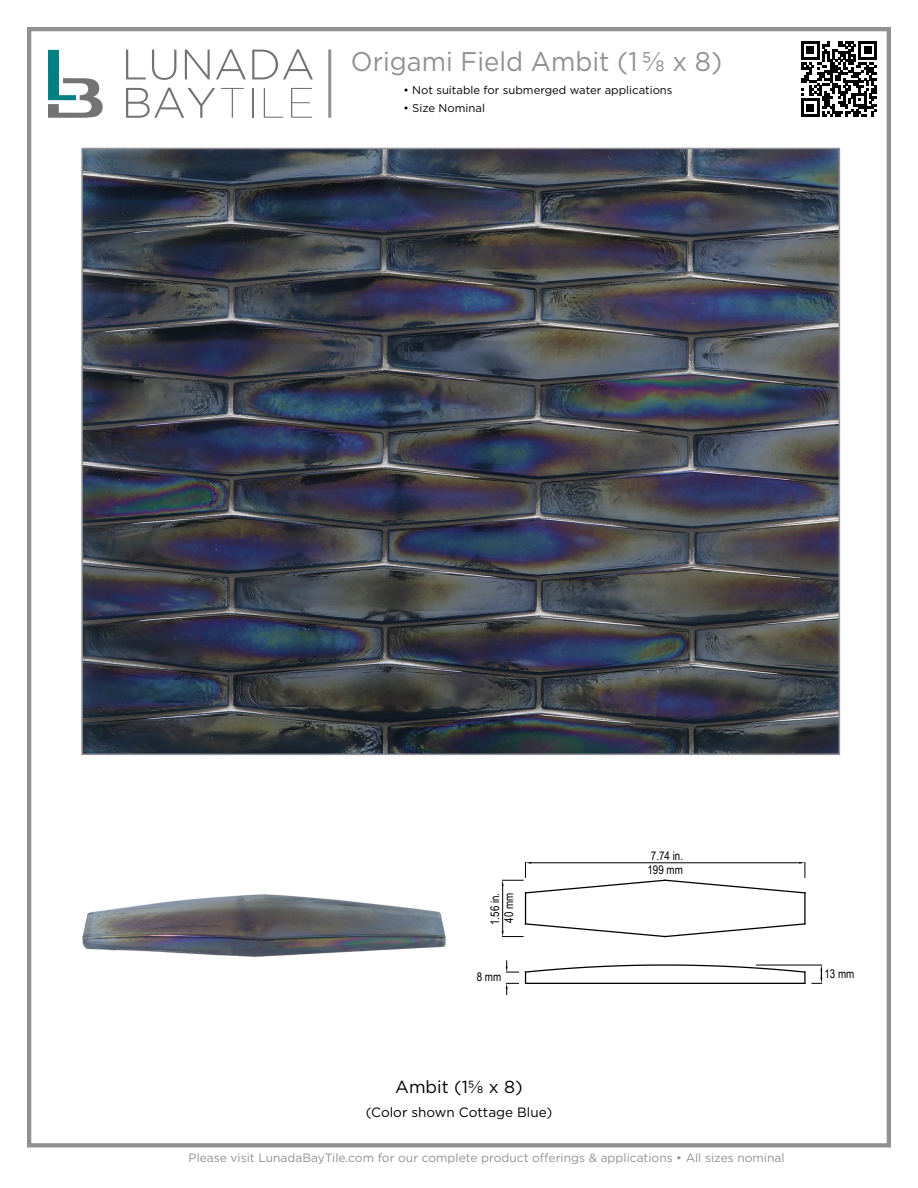
<style>
.page{position:relative;width:918px;height:1188px;background:#fff}
.page>*{position:absolute;margin:0;border:0;box-sizing:border-box;transform-origin:0 0}
.t1{font:27px "Gotham";color:#919195;scale:.95 1}
.t2{font:17.4px "Gotham";color:#000}
.t3{font:13.5px "Gotham";color:#000}
.t4{font:12px "Gotham";color:#919195}
.t5{font:12px "Arial Narrow";color:#000}
.t6{font:11.25px "Gotham";color:#000}
</style>
<div class="page">
<div style="left:27px;top:27px;width:864px;height:1120px;border:4px solid #919195"></div>
<svg style="left:126px;top:50px;width:20px;height:29px"></svg>
<svg style="left:152px;top:50px;width:24px;height:30px"></svg>
<svg style="left:185px;top:50px;width:25px;height:29px"></svg>
<svg style="left:216px;top:49px;width:30px;height:30px"></svg>
<svg style="left:252px;top:49px;width:61px;height:30px"></svg>
<svg style="left:126px;top:88px;width:89px;height:30px"></svg>
<svg style="left:221px;top:88px;width:23px;height:30px"></svg>
<hr style="left:252px;top:88px;width:1px;height:30px;background:#737373">
<svg style="left:264px;top:88px;width:19px;height:30px"></svg>
<svg style="left:291px;top:88px;width:21px;height:30px"></svg>
<svg style="left:48px;top:50px;width:55px;height:68px"></svg>
<hr style="left:328px;top:49px;width:3px;height:69px;background:#919195">
<svg style="left:801px;top:41px;width:76px;height:76px"></svg>
<img style="left:84px;top:151px;width:753px;height:601px">
<img style="left:82px;top:894px;width:364px;height:63px">
<hr style="left:804px;top:893px;width:2px;height:31px;background:#000">
<hr style="left:525px;top:893px;width:1px;height:31px;background:#000">
<hr style="left:757px;top:965px;width:65px;height:1px;background:#000">
<svg style="left:812px;top:965px;width:10px;height:19px"></svg>
<svg style="left:506px;top:961px;width:300px;height:34px"></svg>
<hr style="left:502px;top:886px;width:1px;height:45px;background:#000">
<svg style="left:502px;top:862px;width:304px;height:32px"></svg>
<svg style="left:502px;top:923px;width:304px;height:15px"></svg>
<h1 class="t1" style="left:351px;top:44px;width:392px">Origami Field Ambit (1 ⅝ x 8)</h1>
<p class="t6" style="left:403px;top:83px;width:271px">• Not suitable for submerged water applications</p>
<p class="t6" style="left:403px;top:101px;width:83px">• Size Nominal</p>
<p class="t5" style="left:651px;top:847px;width:34px">7.74 in.</p>
<p class="t5" style="left:500px;top:923px;width:31px;rotate:-90deg">40 mm</p>
<p class="t5" style="left:486px;top:925px;width:34px;rotate:-90deg">1.56 in.</p>
<p class="t5" style="left:648px;top:861px;width:37px">199 mm</p>
<p class="t5" style="left:477px;top:968px;width:26px">8 mm</p>
<p class="t5" style="left:825px;top:965px;width:31px">13 mm</p>
<h2 class="t2" style="left:395px;top:1076px;width:129px">Ambit (1⅝ x 8)</h2>
<p class="t3" style="left:366px;top:1104px;width:188px">(Color shown Cottage Blue)</p>
<p class="t4" style="left:189px;top:1150px;width:597px">Please visit LunadaBayTile.com for our complete product offerings &amp; applications • All sizes nominal</p>
</div>
